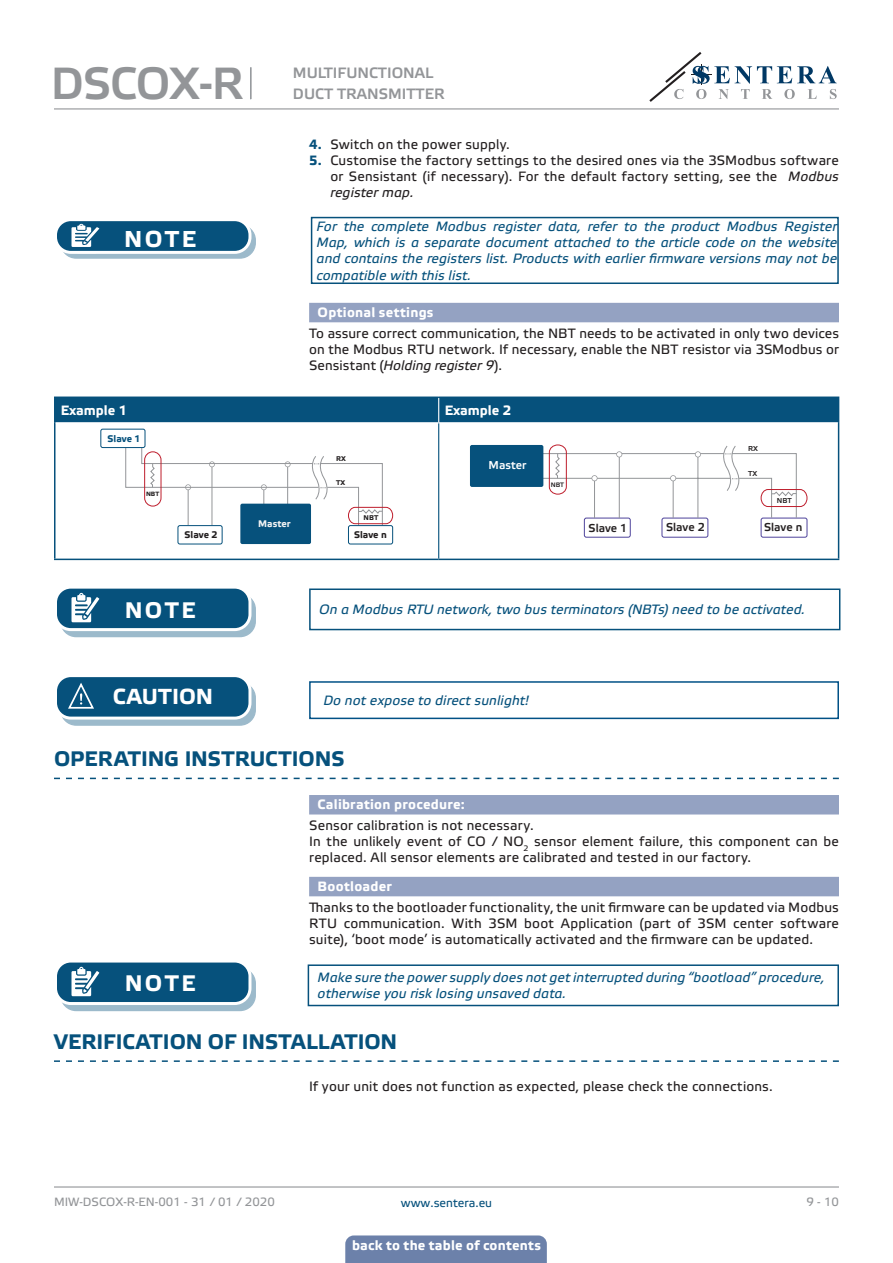
<style>
.page{position:relative;width:893px;height:1263px;background:#fff}
.page>*{position:absolute;margin:0;border:0;box-sizing:border-box;transform-origin:0 0}
.t1{font:45px "Etelka Medium Pro";letter-spacing:-.02em;color:#939598}
.t2{font:700 22.95px "Etelka Text Pro";color:#fff}
.t3{font:700 22.5px "Etelka Text Pro";letter-spacing:.105em;color:#fff}
.t4{font:700 21.75px "Etelka Text Pro";letter-spacing:.005em;color:#fff}
.t5{font:700 21px "Etelka Text Pro";letter-spacing:-.005em;color:#06517c}
.t6{font:15px/21px "Etelka Medium Pro";color:#939598}
.body{font:13.5px/16.2px "Etelka Text Pro";letter-spacing:.015em;color:#231f20;text-align:justify}
.attention{font:italic 13.5px/16.2px "Etelka Text Pro";letter-spacing:.01em;color:#06517c;text-align:justify}
.Number-roman{font:700 13.5px "Etelka Text Pro";letter-spacing:.02em;color:#fff}
.head-table{font:700 13.5px "Etelka Text Pro";color:#fff}
.t7{font:12px "Etelka Text Pro";color:#939598}
.t8{font:12px "Etelka Text Pro";color:#06517c}
.t9{font:11.4px "Etelka Medium Pro";color:#231f20}
.t10{font:11.4px "Etelka Medium Pro";color:#fff}
.t11{font:700 9.6px "Etelka Text Pro";color:#231f20}
.t12{font:700 9.6px "Etelka Text Pro";color:#f2f3f4}
.t13{font:700 9.6px "Etelka Text Pro";color:#06517c}
.t14{font:7.2px "Etelka Medium Pro";color:#231f20}
.t15{font:700 6.9px "Etelka Text Pro";color:#231f20}
.t16{font:6.45px "Etelka Medium Pro";color:#231f20}
.t17{font:700 6.15px "Etelka Text Pro";color:#231f20}
.s1{font-weight:700;color:#06517c}
.s2{font-style:italic}
</style>
<div class="page">
<hr style="left:54px;top:108px;width:785px;height:1px;background:#939598">
<hr style="left:54px;top:1186px;width:785px;height:1px;background:#939598">
<svg style="left:649px;top:52px;width:188px;height:50px"></svg>
<div style="left:345px;top:1235px;width:202px;height:28px;background:#6c81aa"></div>
<div style="left:309px;top:303px;width:530px;height:19px;background:#94a2c2"></div>
<div style="left:311px;top:217px;width:528px;height:67px;border:2px solid #06517c"></div>
<div style="left:61px;top:225px;width:194px;height:33px;background:#9cbacb;border-radius:15px"></div>
<div style="left:60px;top:224px;width:196px;height:35px;border:1px solid #06517c;border-radius:15px"></div>
<div style="left:56px;top:220px;width:194px;height:32px;background:#06517c;border-radius:15px"></div>
<div style="left:54px;top:218px;width:197px;height:36px;border:3px solid #fff;border-radius:15px"></div>
<svg style="left:71px;top:224px;width:34px;height:29px"></svg>
<hr style="left:54px;top:396px;width:385px;height:2px;background:#06517c">
<hr style="left:54px;top:398px;width:2px;height:25px;background:#06517c">
<hr style="left:439px;top:396px;width:400px;height:2px;background:#06517c">
<hr style="left:54px;top:423px;width:2px;height:136px;background:#06517c">
<hr style="left:838px;top:423px;width:1px;height:136px;background:#06517c">
<hr style="left:54px;top:559px;width:385px;height:1px;background:#06517c">
<hr style="left:439px;top:559px;width:400px;height:1px;background:#06517c">
<div style="left:55px;top:397px;width:784px;height:26px;background:#06517c"></div>
<hr style="left:56px;top:422px;width:383px;height:1px;background:#fff">
<hr style="left:439px;top:422px;width:399px;height:1px;background:#fff">
<hr style="left:438px;top:423px;width:1px;height:136px;background:#06517c">
<div style="left:178px;top:525px;width:44px;height:19px;border:1px solid #06517c;border-radius:2px"></div>
<div style="left:348px;top:525px;width:45px;height:19px;border:1px solid #06517c;border-radius:2px"></div>
<div style="left:240px;top:504px;width:71px;height:40px;background:#06517c;border-radius:2px"></div>
<svg style="left:125px;top:433px;width:268px;height:95px"></svg>
<div style="left:101px;top:429px;width:44px;height:19px;background:#fff;border-radius:2px"></div>
<div style="left:100px;top:429px;width:45px;height:19px;border:1px solid #06517c;border-radius:2px"></div>
<div style="left:662px;top:518px;width:46px;height:19px;border:1px solid #4e439b;border-radius:2px"></div>
<hr style="left:530px;top:478px;width:200px;height:1px;background:#939598">
<hr style="left:536px;top:453px;width:188px;height:1px;background:#939598">
<div style="left:584px;top:518px;width:47px;height:19px;border:1px solid #4e439b;border-radius:2px"></div>
<div style="left:761px;top:518px;width:46px;height:19px;border:1px solid #4e439b;border-radius:2px"></div>
<div style="left:470px;top:445px;width:73px;height:42px;background:#06517c;border-radius:2px"></div>
<svg style="left:549px;top:445px;width:258px;height:73px"></svg>
<div style="left:61px;top:594px;width:194px;height:43px;background:#9cbacb;border-radius:15px"></div>
<div style="left:60px;top:593px;width:196px;height:44px;border:1px solid #06517c;border-radius:15px"></div>
<div style="left:56px;top:587px;width:194px;height:43px;background:#06517c;border-radius:15px"></div>
<div style="left:54px;top:586px;width:197px;height:45px;border:3px solid #fff;border-radius:15px"></div>
<svg style="left:71px;top:593px;width:34px;height:37px"></svg>
<div style="left:309px;top:588px;width:531px;height:42px;border:2px solid #06517c"></div>
<div style="left:61px;top:683px;width:194px;height:42px;background:#9cbacb;border-radius:15px"></div>
<div style="left:60px;top:682px;width:196px;height:44px;border:1px solid #06517c;border-radius:15px"></div>
<div style="left:56px;top:676px;width:194px;height:42px;background:#06517c;border-radius:15px"></div>
<div style="left:54px;top:674px;width:197px;height:46px;border:3px solid #fff;border-radius:15px"></div>
<svg style="left:67px;top:682px;width:38px;height:37px"></svg>
<div style="left:309px;top:681px;width:530px;height:38px;border:2px solid #015186"></div>
<svg style="left:54px;top:778px;width:785px;height:1px"></svg>
<div style="left:309px;top:795px;width:530px;height:19px;background:#94a2c2"></div>
<div style="left:309px;top:877px;width:530px;height:19px;background:#94a2c2"></div>
<svg style="left:54px;top:1060px;width:785px;height:2px"></svg>
<div style="left:61px;top:968px;width:194px;height:42px;background:#9cbacb;border-radius:15px"></div>
<div style="left:60px;top:967px;width:196px;height:44px;border:1px solid #06517c;border-radius:15px"></div>
<div style="left:56px;top:961px;width:194px;height:42px;background:#06517c;border-radius:15px"></div>
<div style="left:54px;top:959px;width:197px;height:46px;border:3px solid #fff;border-radius:15px"></div>
<svg style="left:71px;top:967px;width:34px;height:37px"></svg>
<div style="left:308px;top:964px;width:531px;height:42px;border:2px solid #06517c"></div>
<hr style="left:250px;top:67px;width:2px;height:32px;background:#939598">
<h1 class="t1" style="left:51px;top:59px;width:194px">DSCOX-R</h1>
<p class="t6" style="left:293px;top:63px;width:153px">MULTIFUNCTIONAL<br>DUCT TRANSMITTER</p>
<p class="t2" style="left:124px;top:226px;width:73px">NOTE</p>
<p class="body" style="left:309px;top:137px;width:202px"><span class="s1">4.</span> Switch on the power supply.</p>
<p class="body" style="left:330px;top:153px;width:510px;text-indent:-21px"><span class="s1">5.</span> Customise the factory settings to the desired ones via the 3SModbus software or Sensistant (if necessary). For the default factory setting, see the <span class="s2">Modbus register map.</span></p>
<p class="attention" style="left:317px;top:219px;width:522px">For the complete Modbus register data, refer to the product Modbus Register Map, which is a separate document attached to the article code on the website and contains the registers list. Products with earlier firmware versions may not be compatible with this list.</p>
<p class="Number-roman" style="left:318px;top:305px;width:117px">Optional settings</p>
<p class="body" style="left:309px;top:326px;width:531px">To assure correct communication, the NBT needs to be activated in only two devices on the Modbus RTU network. If necessary, enable the NBT resistor via 3SModbus or Sensistant (<span class="s2">Holding register 9</span>).</p>
<p class="head-table" style="left:61px;top:403px;width:68px">Example 1</p>
<p class="head-table" style="left:445px;top:403px;width:68px">Example 2</p>
<p class="t15" style="left:336px;top:455px;width:11px">RX</p>
<p class="t15" style="left:336px;top:479px;width:11px">ТX</p>
<p class="t15" style="left:364px;top:514px;width:16px">NBT</p>
<p class="t13" style="left:108px;top:434px;width:35px">Slave 1</p>
<p class="t10" style="left:489px;top:459px;width:39px">Master</p>
<p class="t17" style="left:146px;top:490px;width:15px">NBT</p>
<p class="t12" style="left:258px;top:518px;width:34px">Master</p>
<p class="t11" style="left:185px;top:530px;width:35px">Slave 2</p>
<p class="t11" style="left:354px;top:529px;width:34px">Slave n</p>
<p class="t16" style="left:551px;top:481px;width:15px">NBT</p>
<p class="t9" style="left:589px;top:522px;width:40px">Slave 1</p>
<p class="t9" style="left:666px;top:521px;width:40px">Slave 2</p>
<p class="t14" style="left:748px;top:445px;width:11px">RX</p>
<p class="t14" style="left:748px;top:470px;width:11px">ТX</p>
<p class="t14" style="left:777px;top:496px;width:16px">NBT</p>
<p class="t9" style="left:764px;top:521px;width:40px">Slave n</p>
<p class="t3" style="left:125px;top:597px;width:72px">NOTE</p>
<p class="attention" style="left:319px;top:602px;width:488px">On a Modbus RTU network, two bus terminators (NBTs) need to be activated.</p>
<p class="t4" style="left:113px;top:685px;width:102px">CAUTION</p>
<p class="attention" style="left:323px;top:693px;width:208px">Do not expose to direct sunlight!</p>
<p class="t5" style="left:54px;top:747px;width:292px">OPERATING INSTRUCTIONS</p>
<p class="Number-roman" style="left:318px;top:797px;width:149px">Calibration procedure:</p>
<p class="body" style="left:309px;top:818px;width:226px">Sensor calibration is not necessary.</p>
<p class="body" style="left:309px;top:834px;width:531px">In the unlikely event of CO / NO<sub>2</sub> sensor element failure, this component can be replaced. All sensor elements are calibrated and tested in our factory.</p>
<p class="Number-roman" style="left:318px;top:879px;width:76px">Bootloader</p>
<p class="body" style="left:309px;top:900px;width:531px">Thanks to the bootloader functionality, the unit firmware can be updated via Modbus RTU communication. With 3SM boot Application (part of 3SM center software suite), ‘boot mode’ is automatically activated and the firmware can be updated.</p>
<p class="t3" style="left:125px;top:971px;width:72px">NOTE</p>
<p class="attention" style="left:318px;top:970px;width:508px">Make sure the power supply does not get interrupted during “bootload” procedure, otherwise you risk losing unsaved data.</p>
<p class="t5" style="left:54px;top:1030px;width:345px">VERIFICATION OF INSTALLATION</p>
<p class="body" style="left:309px;top:1079px;width:465px">If your unit does not function as expected, please check the connections.</p>
<p class="t7" style="left:54px;top:1195px;width:222px">MIW-DSCOX-R-EN-001 - 31 / 01 / 2020</p>
<p class="t8" style="left:401px;top:1196px;width:93px">www.sentera.eu</p>
<p class="t7" style="left:806px;top:1195px;width:34px">9 - 10</p>
<p class="Number-roman" style="left:352px;top:1238px;width:190px">back to the table of contents</p>
</div>
